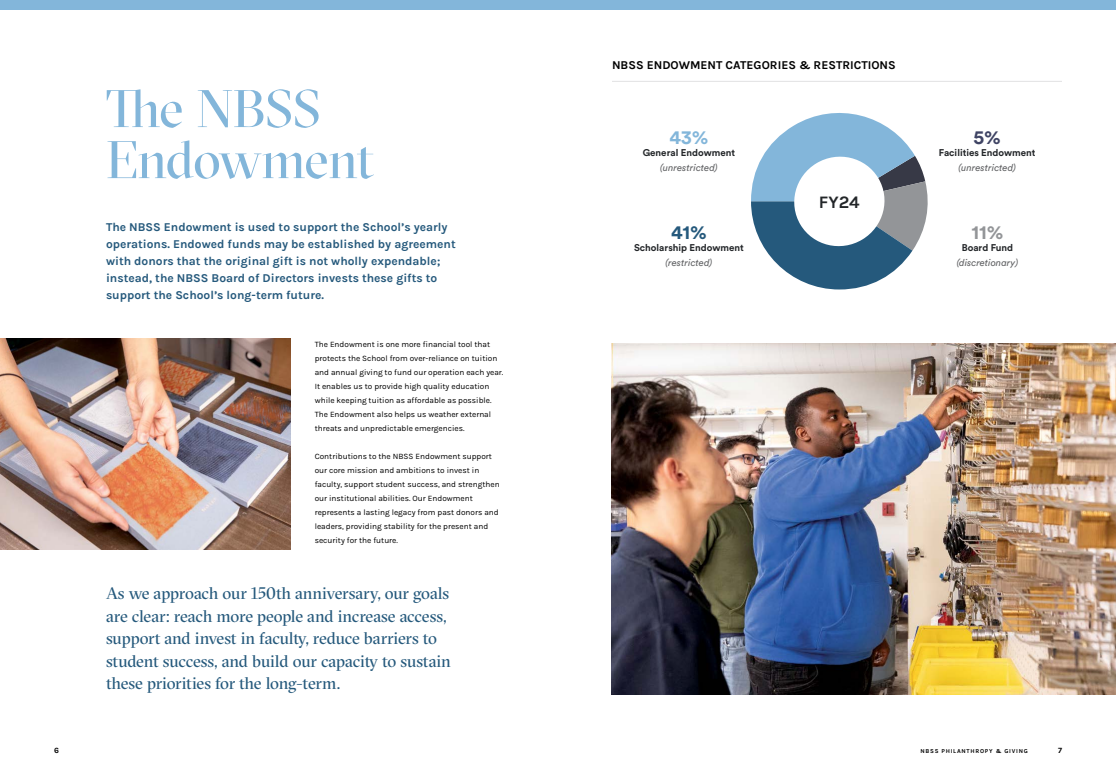
<style>
.page{position:relative;width:1116px;height:774px;background:#fff}
.page>*{position:absolute;margin:0;border:0;box-sizing:border-box;transform-origin:0 0}
.t1{font:52.8px/51px "GT Sectra Display";letter-spacing:-.02em;color:#83b6da}
.t2{font:700 19.5px "Circular Std";color:#83b6da}
.t3{font:700 19.5px "Circular Std";color:#939598}
.t4{font:700 19.5px "Circular Std";color:#25597c}
.t5{font:700 19.5px "Circular Std";color:#3f4464}
.t6{font:700 17.6px "Karla";color:#232629}
.t7{font:16.7px/22.6px "GT Sectra Fine";letter-spacing:-.005em;color:#25597c}
.t8{font:700 12px/17px "Karla";color:#25597c}
.t9{font:700 12px "Karla";color:#000}
.t10{font:700 9.7px "Circular Std";color:#232629}
.t11{font:italic 9.7px "Circular Std";color:#636466}
.t12{font:8.2px/14px "Karla";color:#000}
.t13{font:700 8px "Karla";color:#000}
.t14{font:700 6px "Karla";letter-spacing:.125em;color:#000}
</style>
<div class="page">
<div style="left:0;top:0;width:1116px;height:10px;background:#83b6da"></div>
<hr style="left:612px;top:81px;width:450px;height:1px;background:#e1e2e3">
<svg style="left:751px;top:113px;width:177px;height:177px"></svg>
<img style="left:612px;top:344px;width:504px;height:351px">
<img style="left:0;top:338px;width:291px;height:212px">
<h1 class="t1" style="left:106px;top:82px;width:270px">The NBSS<br>Endowment</h1>
<p class="t8" style="left:106px;top:218px;width:351px">The NBSS Endowment is used to support the School’s yearly operations. Endowed funds may be established by agreement with donors that the original gift is not wholly expendable; instead, the NBSS Board of Directors invests these gifts to support the School’s long-term future.</p>
<p class="t12" style="left:315px;top:337px;width:190px">The Endowment is one more financial tool that protects the School from over-reliance on tuition and annual giving to fund our operation each year.<br>It enables us to provide high quality education while keeping tuition as affordable as possible.<br>The Endowment also helps us weather external threats and unpredictable emergencies.</p>
<p class="t12" style="left:315px;top:449px;width:186px">Contributions to the NBSS Endowment support our core mission and ambitions to invest in faculty, support student success, and strengthen our institutional abilities. Our Endowment represents a lasting legacy from past donors and leaders, providing stability for the present and security for the future.</p>
<h3 class="t7" style="left:106px;top:582px;width:347px">As we approach our 150th anniversary, our goals are clear: reach more people and increase access, support and invest in faculty, reduce barriers to student success, and build our capacity to sustain these priorities for the long-term.</h3>
<h3 class="t9" style="left:612px;top:57px;width:285px">NBSS ENDOWMENT CATEGORIES &amp; RESTRICTIONS</h3>
<h2 class="t2" style="left:669px;top:124px;width:40px">43%</h2>
<p class="t10" style="left:643px;top:146px;width:94px">General Endowment</p>
<p class="t11" style="left:660px;top:162px;width:59px">(unrestricted)</p>
<h2 class="t4" style="left:671px;top:219px;width:37px">41%</h2>
<p class="t10" style="left:634px;top:241px;width:111px">Scholarship Endowment</p>
<p class="t11" style="left:665px;top:257px;width:48px">(restricted)</p>
<h3 class="t6" style="left:819px;top:191px;width:42px">FY24</h3>
<h2 class="t5" style="left:974px;top:124px;width:29px">5%</h2>
<p class="t10" style="left:939px;top:146px;width:98px">Facilities Endowment</p>
<p class="t11" style="left:958px;top:162px;width:59px">(unrestricted)</p>
<h2 class="t3" style="left:971px;top:219px;width:33px">11%</h2>
<p class="t10" style="left:962px;top:241px;width:53px">Board Fund</p>
<p class="t11" style="left:957px;top:257px;width:63px">(discretionary)</p>
<p class="t13" style="left:54px;top:745px;width:6px">6</p>
<p class="t14" style="left:920px;top:747px;width:109px">NBSS PHILANTHROPY &amp; GIVING</p>
<p class="t13" style="left:1058px;top:745px;width:5px">7</p>
</div>
